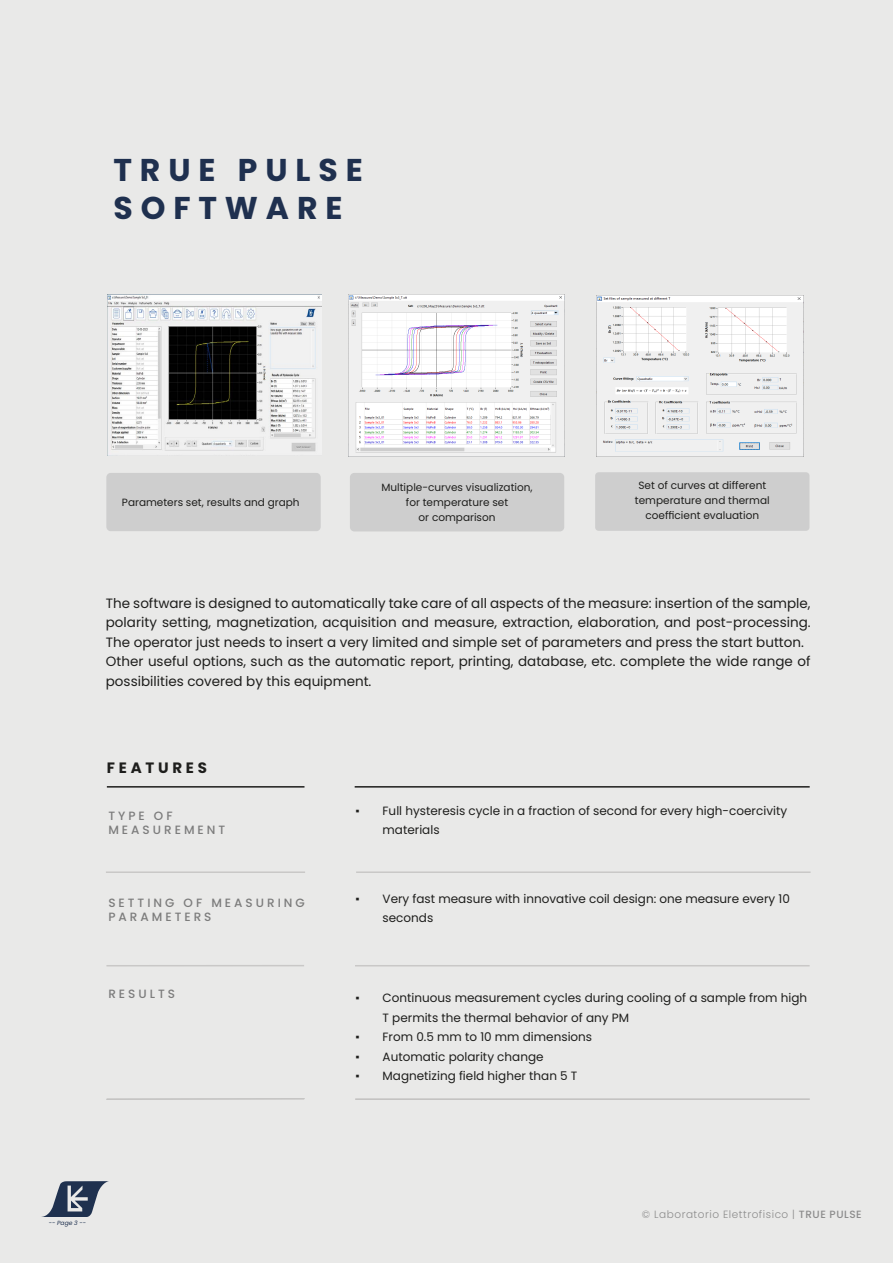
<style>
.page{position:relative;width:893px;height:1263px;background:#e9e9e8}
.page>*{position:absolute;margin:0;border:0;box-sizing:border-box;transform-origin:0 0}
.t1{font:700 31.5px/37.8px "Poppins";letter-spacing:.25em;color:#1f304f}
.t2{font:700 15px "Poppins";letter-spacing:.25em;color:#1e1e1c}
.t3{font:13.5px/19.5px "Poppins";color:#1e1e1c}
.t4{font:12px/19.5px "Poppins";color:#1e1e1c}
.t5{font:500 12px/14.4px "Poppins";letter-spacing:.25em;color:#7c7c7c}
.t6{font:10.5px/15px "Poppins";color:#1e1e1c;text-align:center}
.t7{font:300 10.5px "Poppins";letter-spacing:.05em;color:#8c8c8c}
.t8{font:italic 6px "Poppins";color:#1f314f}
.s1{font-family:"Times New Roman"}
.s2{font-weight:500}
</style>
<div class="page">
<img style="left:107px;top:295px;width:215px;height:160px">
<img style="left:349px;top:295px;width:216px;height:161px">
<img style="left:596px;top:295px;width:208px;height:161px">
<hr style="left:107px;top:1098px;width:197px;height:2px;background:#c9c8c7">
<hr style="left:355px;top:1098px;width:455px;height:2px;background:#c9c8c7">
<div style="left:350px;top:473px;width:214px;height:58px;background:#cecece;border-radius:4px"></div>
<div style="left:595px;top:472px;width:214px;height:59px;background:#cecece;border-radius:3px"></div>
<div style="left:106px;top:473px;width:215px;height:58px;background:#cecece;border-radius:4px"></div>
<hr style="left:107px;top:786px;width:197px;height:1px;background:#1e1e1c">
<hr style="left:355px;top:786px;width:455px;height:1px;background:#1e1e1c">
<hr style="left:356px;top:871px;width:455px;height:2px;background:#c9c8c7">
<hr style="left:106px;top:871px;width:199px;height:2px;background:#c9c8c7">
<hr style="left:106px;top:965px;width:198px;height:1px;background:#c9c8c7">
<hr style="left:355px;top:965px;width:455px;height:1px;background:#c9c8c7">
<svg style="left:41px;top:1181px;width:68px;height:36px"></svg>
<h1 class="t1" style="left:113px;top:152px;width:251px">TRUE PULSE<br>SOFTWARE</h1>
<p class="t6" style="left:122px;top:495px;width:179px">Parameters set, results and graph</p>
<p class="t6" style="left:381px;top:479px;width:153px">Multiple-curves visualization, for temperature set<br>or comparison</p>
<p class="t6" style="left:635px;top:478px;width:136px">Set of curves at different temperature and thermal coefficient evaluation</p>
<p class="t3" style="left:106px;top:593px;width:706px">The software is designed to automatically take care of all aspects of the measure: insertion of the sample, polarity setting, magnetization, acquisition and measure, extraction, elaboration, and post-processing.<br>The operator just needs to insert a very limited and simple set of parameters and press the start button.<br>Other useful options, such as the automatic report, printing, database, etc. complete the wide range of possibilities covered by this equipment.</p>
<p class="t2" style="left:107px;top:759px;width:102px">FEATURES</p>
<p class="t5" style="left:108px;top:809px;width:118px">TYPE OF<br>MEASUREMENT</p>
<p class="t4" style="left:383px;top:801px;width:406px;text-indent:-27px"><span class="s1">▪</span> Full hysteresis cycle in a fraction of second for every high-coercivity materials</p>
<p class="t5" style="left:108px;top:896px;width:198px">SETTING OF MEASURING<br>PARAMETERS</p>
<p class="t4" style="left:383px;top:889px;width:409px;text-indent:-27px"><span class="s1">▪</span> Very fast measure with innovative coil design: one measure every 10 seconds</p>
<p class="t5" style="left:108px;top:987px;width:68px">RESULTS</p>
<p class="t4" style="left:383px;top:988px;width:426px;text-indent:-27px"><span class="s1">▪</span> Continuous measurement cycles during cooling of a sample from high<br>T permits the thermal behavior of any PM</p>
<p class="t4" style="left:356px;top:1027px;width:238px"><span class="s1">▪</span> From 0.5 mm to 10 mm dimensions</p>
<p class="t4" style="left:356px;top:1047px;width:190px"><span class="s1">▪</span> Automatic polarity change</p>
<p class="t4" style="left:356px;top:1066px;width:223px"><span class="s1">▪</span> Magnetizing field higher than 5 T</p>
<p class="t8" style="left:49px;top:1219px;width:39px">-- Page 3 --</p>
<p class="t7" style="left:642px;top:1208px;width:221px">© Laboratorio Elettrofisico | <span class="s2">TRUE PULSE</span></p>
</div>
